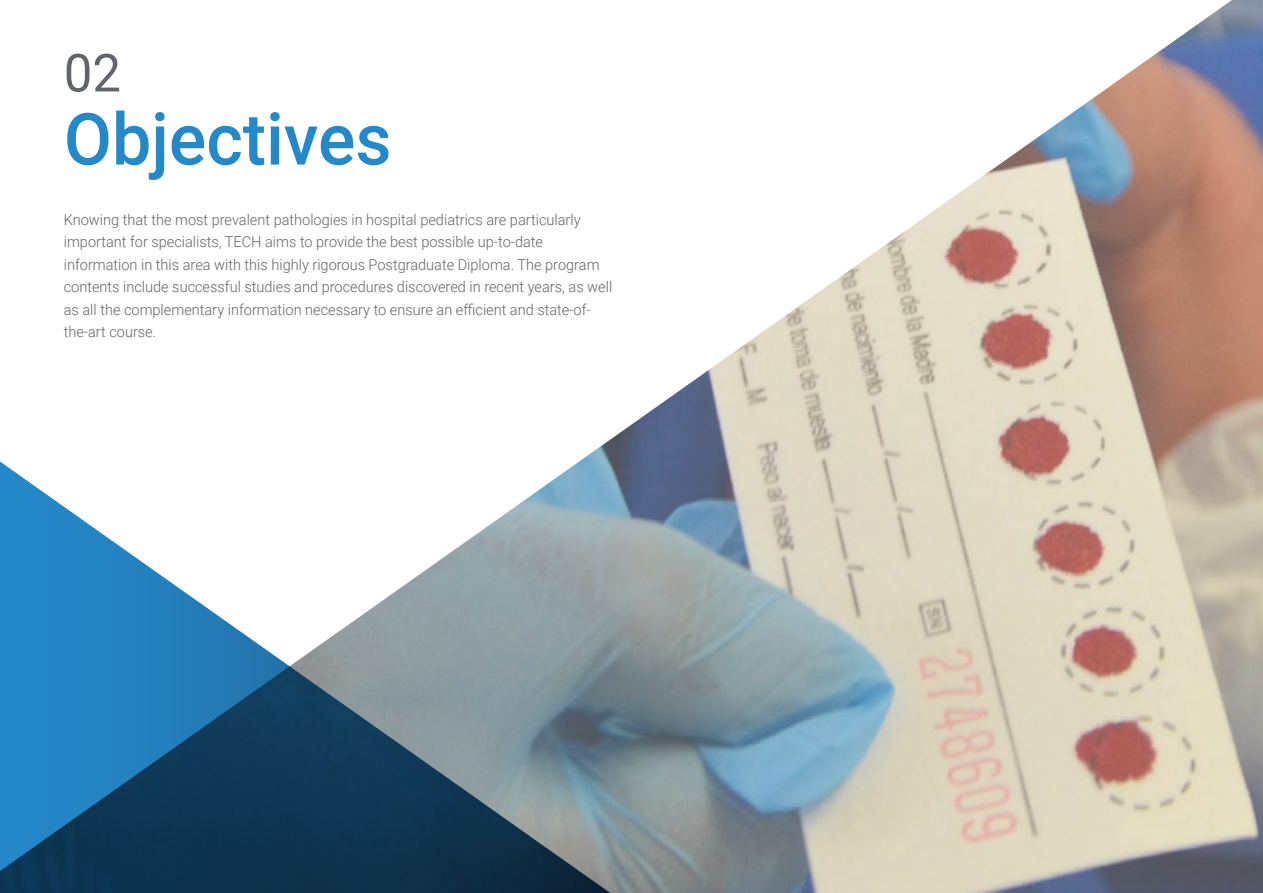
<style>
.page{position:relative;width:1263px;height:893px;background:#fff}
.page>*{position:absolute;margin:0;border:0;box-sizing:border-box;transform-origin:0 0}
.t1{font:500 72px "Roboto";color:#2488c9}
.t2{font:52.5px "Roboto";color:#61646a}
.t3{font:300 15px/22.5px "Roboto";color:#61646a}
</style>
<div class="page">
<img style="left:601px;top:0;width:662px;height:893px">
<svg style="left:0;top:446px;width:640px;height:447px"></svg>
<h2 class="t2" style="left:64px;top:36px;width:59px">02</h2>
<h1 class="t1" style="left:64px;top:89px;width:329px">Objectives</h1>
<p class="t3" style="left:64px;top:208px;width:550px">Knowing that the most prevalent pathologies in hospital pediatrics are particularly important for specialists, TECH aims to provide the best possible up-to-date information in this area with this highly rigorous Postgraduate Diploma. The program contents include successful studies and procedures discovered in recent years, as well as all the complementary information necessary to ensure an efficient and state-of&shy;the-art course.</p>
</div>
